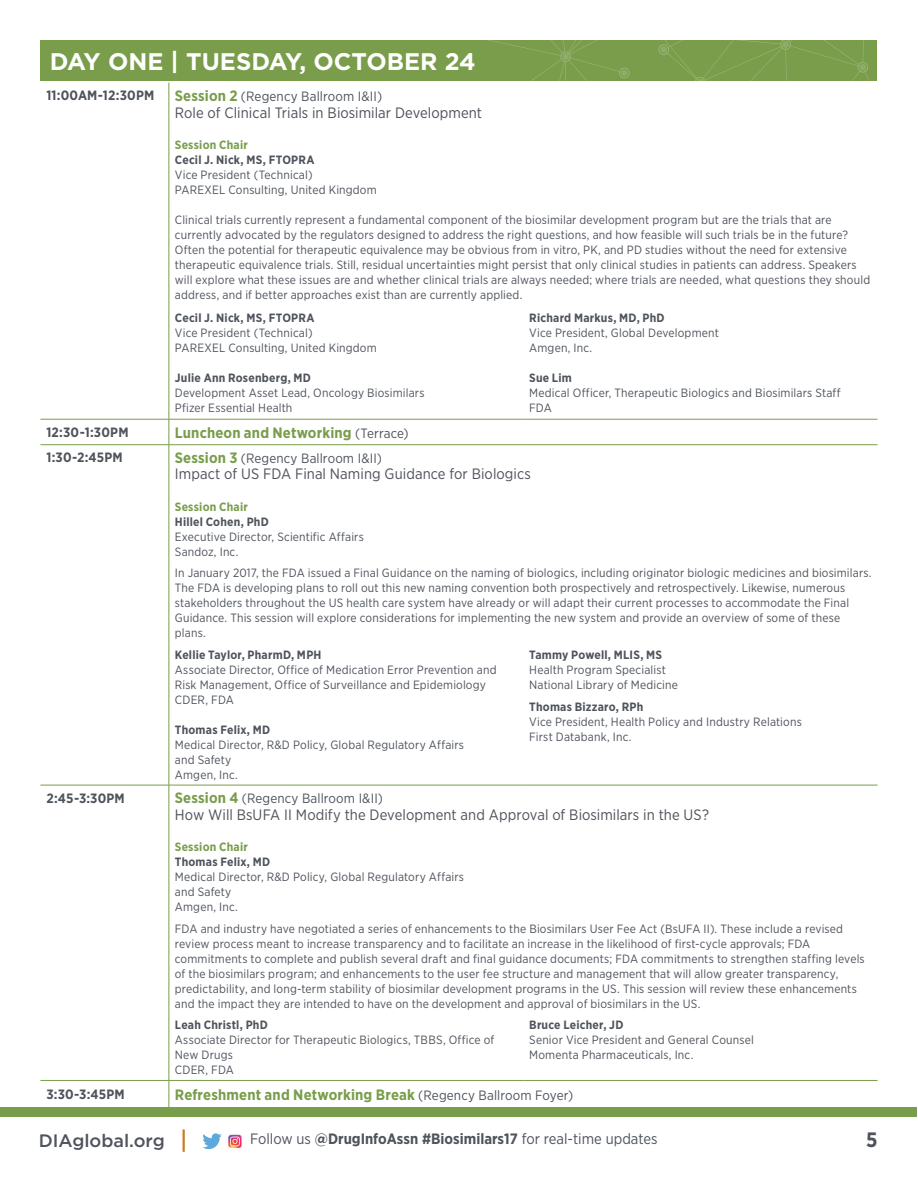
<style>
.page{position:relative;width:918px;height:1188px;background:#fff}
.page>*{position:absolute;margin:0;border:0;box-sizing:border-box;transform-origin:0 0}
.t1{font:700 24px "Gotham";color:#fff}
.t2{font:700 20.85px "Gotham Narrow";color:#4f515b}
.t3{font:500 18px "Gotham";color:#4e535c}
.t4{font:15px "Gotham Narrow";letter-spacing:.005em;color:#4f515b}
.t5{font:700 15px "Gotham Narrow";letter-spacing:.01em;color:#789d4b}
.t6{font:15px "Gotham Narrow";color:#4e535c}
.t7{font:13.5px "Gotham Narrow";letter-spacing:.01em;color:#4e535c}
.t8{font:700 13.5px "Gotham Narrow";letter-spacing:.01em;color:#4e535c}
.t9{font:12px/15px "Gotham Narrow";letter-spacing:.015em;color:#4e535c}
.t10{font:700 12px "Gotham Narrow";letter-spacing:.02em;color:#4e535c}
.t11{font:700 12px "Gotham Narrow";letter-spacing:.02em;color:#789d4b}
.s1{font-weight:700;font-size:15px;color:#789d4b}
.s2{font-weight:400;font-size:13.5px;color:#4e535c}
.s3{font-weight:700}
</style>
<div class="page">
<div style="left:0;top:1107px;width:917px;height:9px;background:#789d4b"></div>
<hr style="left:183px;top:1129px;width:2px;height:23px;background:#c97d2a">
<div style="left:40px;top:40px;width:838px;height:41px;background:#799d4a"></div>
<svg style="left:487px;top:40px;width:391px;height:41px"></svg>
<svg style="left:202px;top:1133px;width:20px;height:16px"></svg>
<img style="left:228px;top:1134px;width:14px;height:15px">
<hr style="left:169px;top:83px;width:1px;height:223px;background:#789d4b">
<hr style="left:169px;top:306px;width:1px;height:113px;background:#789d4b">
<svg style="left:169px;top:420px;width:1px;height:24px"></svg>
<hr style="left:169px;top:445px;width:1px;height:198px;background:#789d4b">
<hr style="left:169px;top:643px;width:1px;height:142px;background:#789d4b">
<hr style="left:169px;top:785px;width:1px;height:229px;background:#789d4b">
<hr style="left:169px;top:1014px;width:1px;height:66px;background:#789d4b">
<svg style="left:169px;top:1081px;width:1px;height:26px"></svg>
<hr style="left:40px;top:419px;width:129px;height:1px;background:#799d4a">
<hr style="left:169px;top:419px;width:354px;height:1px;background:#799d4a">
<hr style="left:523px;top:419px;width:355px;height:1px;background:#799d4a">
<hr style="left:169px;top:444px;width:354px;height:1px;background:#799d4a">
<hr style="left:523px;top:444px;width:355px;height:1px;background:#799d4a">
<hr style="left:169px;top:785px;width:354px;height:1px;background:#799d4a">
<hr style="left:523px;top:785px;width:355px;height:1px;background:#799d4a">
<hr style="left:40px;top:1080px;width:129px;height:1px;background:#799d4a">
<hr style="left:169px;top:1080px;width:354px;height:1px;background:#799d4a">
<hr style="left:523px;top:1080px;width:355px;height:1px;background:#799d4a">
<hr style="left:40px;top:444px;width:129px;height:1px;background:#799d4a">
<hr style="left:40px;top:785px;width:129px;height:1px;background:#799d4a">
<h1 class="t1" style="left:50px;top:46px;width:428px">DAY ONE | TUESDAY, OCTOBER 24</h1>
<p class="t8" style="left:46px;top:87px;width:109px">11:00AM-12:30PM</p>
<p class="t7" style="left:175px;top:88px;width:209px"><span class="s1">Session 2</span> (Regency Ballroom I&amp;II)</p>
<p class="t4" style="left:175px;top:103px;width:309px">Role of Clinical Trials in Biosimilar Development</p>
<p class="t11" style="left:175px;top:137px;width:74px">Session Chair</p>
<p class="t10" style="left:175px;top:152px;width:141px">Cecil J. Nick, MS, FTOPRA</p>
<p class="t9" style="left:175px;top:167px;width:203px">Vice President (Technical)<br>PAREXEL Consulting, United Kingdom</p>
<p class="t9" style="left:175px;top:212px;width:697px">Clinical trials currently represent a fundamental component of the biosimilar development program but are the trials that are currently advocated by the regulators designed to address the right questions, and how feasible will such trials be in the future?<br>Often the potential for therapeutic equivalence may be obvious from in vitro, PK, and PD studies without the need for extensive therapeutic equivalence trials. Still, residual uncertainties might persist that only clinical studies in patients can address. Speakers will explore what these issues are and whether clinical trials are always needed; where trials are needed, what questions they should address, and if better approaches exist than are currently applied.</p>
<p class="t10" style="left:175px;top:311px;width:141px">Cecil J. Nick, MS, FTOPRA</p>
<p class="t9" style="left:175px;top:326px;width:203px">Vice President (Technical)<br>PAREXEL Consulting, United Kingdom</p>
<p class="t10" style="left:175px;top:371px;width:138px">Julie Ann Rosenberg, MD</p>
<p class="t9" style="left:175px;top:386px;width:251px">Development Asset Lead, Oncology Biosimilars<br>Pfizer Essential Health</p>
<p class="t10" style="left:529px;top:311px;width:137px">Richard Markus, MD, PhD</p>
<p class="t9" style="left:529px;top:326px;width:191px">Vice President, Global Development<br>Amgen, Inc.</p>
<p class="t10" style="left:529px;top:371px;width:44px">Sue Lim</p>
<p class="t9" style="left:529px;top:386px;width:313px">Medical Officer, Therapeutic Biologics and Biosimilars Staff<br>FDA</p>
<p class="t8" style="left:46px;top:424px;width:84px">12:30-1:30PM</p>
<p class="t5" style="left:175px;top:423px;width:235px">Luncheon and Networking <span class="s2">(Terrace)</span></p>
<p class="t8" style="left:46px;top:449px;width:78px">1:30-2:45PM</p>
<p class="t7" style="left:175px;top:450px;width:209px"><span class="s1">Session 3</span> (Regency Ballroom I&amp;II)</p>
<p class="t4" style="left:175px;top:465px;width:358px">Impact of US FDA Final Naming Guidance for Biologics</p>
<p class="t11" style="left:175px;top:499px;width:74px">Session Chair</p>
<p class="t10" style="left:175px;top:514px;width:96px">Hillel Cohen, PhD</p>
<p class="t9" style="left:175px;top:529px;width:191px">Executive Director, Scientific Affairs<br>Sandoz, Inc.</p>
<p class="t9" style="left:175px;top:566px;width:698px">In January 2017, the FDA issued a Final Guidance on the naming of biologics, including originator biologic medicines and biosimilars.<br>The FDA is developing plans to roll out this new naming convention both prospectively and retrospectively. Likewise, numerous stakeholders throughout the US health care system have already or will adapt their current processes to accommodate the Final Guidance. This session will explore considerations for implementing the new system and provide an overview of some of these plans.</p>
<p class="t10" style="left:175px;top:647px;width:148px">Kellie Taylor, PharmD, MPH</p>
<p class="t9" style="left:175px;top:662px;width:323px">Associate Director, Office of Medication Error Prevention and<br>Risk Management, Office of Surveillance and Epidemiology<br>CDER, FDA</p>
<p class="t10" style="left:175px;top:722px;width:97px">Thomas Felix, MD</p>
<p class="t9" style="left:175px;top:737px;width:291px">Medical Director, R&amp;D Policy, Global Regulatory Affairs and Safety<br>Amgen, Inc.</p>
<p class="t10" style="left:529px;top:647px;width:135px">Tammy Powell, MLIS, MS</p>
<p class="t9" style="left:529px;top:662px;width:150px">Health Program Specialist<br>National Library of Medicine</p>
<p class="t10" style="left:529px;top:699px;width:116px">Thomas Bizzaro, RPh</p>
<p class="t9" style="left:529px;top:714px;width:274px">Vice President, Health Policy and Industry Relations<br>First Databank, Inc.</p>
<p class="t8" style="left:46px;top:789px;width:80px">2:45-3:30PM</p>
<p class="t7" style="left:175px;top:790px;width:210px"><span class="s1">Session 4</span> (Regency Ballroom I&amp;II)</p>
<p class="t4" style="left:175px;top:805px;width:536px">How Will BsUFA II Modify the Development and Approval of Biosimilars in the US?</p>
<p class="t11" style="left:175px;top:839px;width:74px">Session Chair</p>
<p class="t10" style="left:175px;top:854px;width:97px">Thomas Felix, MD</p>
<p class="t9" style="left:175px;top:869px;width:291px">Medical Director, R&amp;D Policy, Global Regulatory Affairs and Safety<br>Amgen, Inc.</p>
<p class="t9" style="left:175px;top:921px;width:691px">FDA and industry have negotiated a series of enhancements to the Biosimilars User Fee Act (BsUFA II). These include a revised review process meant to increase transparency and to facilitate an increase in the likelihood of first-cycle approvals; FDA commitments to complete and publish several draft and final guidance documents; FDA commitments to strengthen staffing levels of the biosimilars program; and enhancements to the user fee structure and management that will allow greater transparency, predictability, and long-term stability of biosimilar development programs in the US. This session will review these enhancements and the impact they are intended to have on the development and approval of biosimilars in the US.</p>
<p class="t10" style="left:175px;top:1018px;width:94px">Leah Christl, PhD</p>
<p class="t9" style="left:175px;top:1032px;width:321px">Associate Director for Therapeutic Biologics, TBBS, Office of<br>New Drugs<br>CDER, FDA</p>
<p class="t10" style="left:529px;top:1018px;width:96px">Bruce Leicher, JD</p>
<p class="t9" style="left:529px;top:1032px;width:226px">Senior Vice President and General Counsel<br>Momenta Pharmaceuticals, Inc.</p>
<p class="t8" style="left:46px;top:1086px;width:80px">3:30-3:45PM</p>
<p class="t5" style="left:175px;top:1085px;width:400px">Refreshment and Networking Break <span class="s2">(Regency Ballroom Foyer)</span></p>
<h3 class="t3" style="left:39px;top:1129px;width:127px">DIAglobal.org</h3>
<p class="t6" style="left:250px;top:1130px;width:409px">Follow us <span class="s3">@DrugInfoAssn #Biosimilars17</span> for real-time updates</p>
<h2 class="t2" style="left:866px;top:1126px;width:13px">5</h2>
</div>
